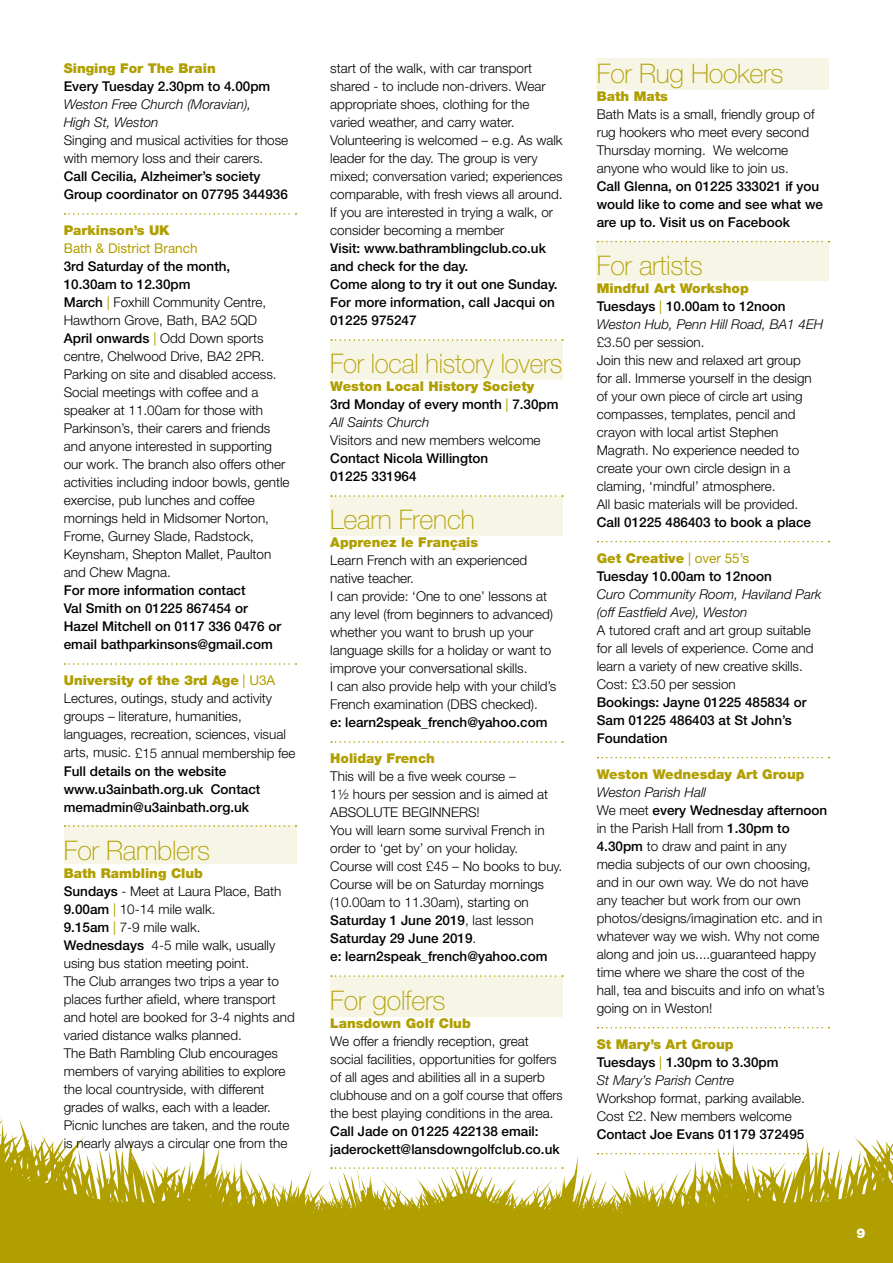
<style>
.page{position:relative;width:893px;height:1263px;background:#fff}
.page>*{position:absolute;margin:0;border:0;box-sizing:border-box;transform-origin:0 0}
.t1{font:100 27px "Helvetica Neue LT Std";letter-spacing:-.01em;color:#b19f00}
.t2{font:100 27px "Helvetica Neue LT Std";letter-spacing:-.01em;color:#b19f00;scale:.96 1}
.t3{font:300 13.5px/18px "Helvetica Neue LT Std";color:#000}
.t4{font:500 13.5px/18px "Helvetica Neue LT Std";color:#000}
.t5{font:italic 300 13.5px/18px "Helvetica Neue LT Std";color:#000}
.t6{font:900 13.5px "Helvetica Neue LT Std";color:#b19f00}
.t7{font:13.5px "Helvetica Neue LT Std";color:#b19f00}
.t8{font:900 13.5px "Helvetica Neue LT Std";color:#fff}
.s1{font-weight:500}
.s2{font-weight:400;color:#b19f00}
.s3{font-weight:900;color:#b19f00}
.s4{font-weight:300;font-style:italic}
.s5{font-weight:900;font-style:normal;color:#b19f00}
.s6{font-weight:500;font-style:normal}
.s7{font-weight:400;font-style:normal;color:#b19f00}
.s8{font-style:italic}
</style>
<div class="page">
<div style="left:597px;top:58px;width:232px;height:31px;background:#f7f5e6"></div>
<div style="left:64px;top:825px;width:232px;height:39px;background:#f7f5e6"></div>
<div style="left:330px;top:976px;width:233px;height:40px;background:#f7f5e6"></div>
<div style="left:330px;top:496px;width:233px;height:40px;background:#f7f5e6"></div>
<div style="left:330px;top:340px;width:233px;height:40px;background:#f7f5e6"></div>
<div style="left:597px;top:241px;width:232px;height:40px;background:#f7f5e6"></div>
<svg style="left:704px;top:1137px;width:189px;height:126px;fill:#b19f00"></svg>
<svg style="left:0;top:1115px;width:704px;height:148px"></svg>
<svg style="left:65px;top:213px;width:231px;height:2px"></svg>
<svg style="left:65px;top:663px;width:231px;height:2px"></svg>
<svg style="left:65px;top:825px;width:231px;height:2px"></svg>
<svg style="left:331px;top:339px;width:232px;height:2px"></svg>
<svg style="left:331px;top:495px;width:232px;height:2px"></svg>
<svg style="left:331px;top:741px;width:232px;height:2px"></svg>
<svg style="left:331px;top:975px;width:232px;height:2px"></svg>
<svg style="left:331px;top:1167px;width:232px;height:2px"></svg>
<svg style="left:597px;top:241px;width:232px;height:1px"></svg>
<svg style="left:597px;top:541px;width:232px;height:1px"></svg>
<svg style="left:597px;top:757px;width:232px;height:1px"></svg>
<svg style="left:597px;top:1027px;width:232px;height:1px"></svg>
<svg style="left:597px;top:1153px;width:232px;height:1px"></svg>
<p class="t6" style="left:64px;top:61px;width:154px">Singing For The Brain</p>
<p class="t4" style="left:64px;top:77px;width:208px">Every Tuesday 2.30pm to 4.00pm</p>
<p class="t5" style="left:64px;top:95px;width:189px">Weston Free Church (Moravian),<br>High St, Weston</p>
<p class="t3" style="left:64px;top:131px;width:226px">Singing and musical activities for those with memory loss and their carers.</p>
<p class="t4" style="left:64px;top:167px;width:226px">Call Cecilia, Alzheimer’s society<br>Group coordinator on 07795 344936</p>
<p class="t6" style="left:64px;top:223px;width:108px">Parkinson’s UK</p>
<p class="t7" style="left:64px;top:241px;width:135px">Bath &amp; District Branch</p>
<p class="t3" style="left:64px;top:257px;width:227px"><span class="s1">3rd Saturday of the month,<br>10.30am to 12.30pm<br>March</span> <span class="s2">|</span> Foxhill Community Centre,<br>Hawthorn Grove, Bath, BA2 5QD<br><span class="s1">April onwards</span> <span class="s2">|</span> Odd Down sports centre, Chelwood Drive, BA2 2PR.<br>Parking on site and disabled access.<br>Social meetings with coffee and a speaker at 11.00am for those with<br>Parkinson’s, their carers and friends and anyone interested in supporting our work. The branch also offers other activities including indoor bowls, gentle exercise, pub lunches and coffee mornings held in Midsomer Norton,<br>Frome, Gurney Slade, Radstock,<br>Keynsham, Shepton Mallet, Paulton and Chew Magna.</p>
<p class="t4" style="left:64px;top:581px;width:219px">For more information contact<br>Val Smith on 01225 867454 or<br>Hazel Mitchell on 0117 336 0476 or email bathparkinsons@gmail.com</p>
<p class="t3" style="left:64px;top:671px;width:233px"><span class="s3">University of the 3rd Age</span> <span class="s2">| U3A </span>Lectures, outings, study and activity groups – literature, humanities, languages, recreation, sciences, visual arts, music. £15 annual membership fee</p>
<p class="t4" style="left:64px;top:761px;width:198px">Full details on the website www.u3ainbath.org.uk Contact memadmin@u3ainbath.org.uk</p>
<h1 class="t1" style="left:64px;top:834px;width:148px">For Ramblers</h1>
<p class="t3" style="left:64px;top:863px;width:233px"><span class="s3">Bath Rambling Club<br></span><span class="s1">Sundays</span> - Meet at Laura Place, Bath <span class="s1">9.00am</span> <span class="s2">|</span> 10-14 mile walk.<br><span class="s1">9.15am</span> <span class="s2">|</span> 7-9 mile walk.<br><span class="s1">Wednesdays</span> 4-5 mile walk, usually using bus station meeting point.<br>The Club arranges two trips a year to places further afield, where transport and hotel are booked for 3-4 nights and varied distance walks planned.<br>The Bath Rambling Club encourages members of varying abilities to explore the local countryside, with different grades of walks, each with a leader.<br>Picnic lunches are taken, and the route is nearly always a circular one from the</p>
<p class="t3" style="left:330px;top:59px;width:234px">start of the walk, with car transport shared - to include non-drivers. Wear appropriate shoes, clothing for the varied weather, and carry water.<br>Volunteering is welcomed – e.g. As walk leader for the day. The group is very mixed; conversation varied; experiences comparable, with fresh views all around.<br>If you are interested in trying a walk, or consider becoming a member</p>
<p class="t4" style="left:330px;top:239px;width:229px">Visit: www.bathramblingclub.co.uk and check for the day.<br>Come along to try it out one Sunday.<br>For more information, call Jacqui on<br>01225 975247</p>
<h1 class="t2" style="left:330px;top:348px;width:243px">For local history lovers</h1>
<p class="t4" style="left:330px;top:377px;width:230px"><span class="s3">Weston Local History Society<br></span>3rd Monday of every month <span class="s2">|</span> 7.30pm<br><span class="s4">All Saints Church</span></p>
<p class="t3" style="left:330px;top:431px;width:212px">Visitors and new members welcome</p>
<p class="t4" style="left:330px;top:449px;width:160px">Contact Nicola Willington<br>01225 331964</p>
<h1 class="t1" style="left:330px;top:504px;width:146px">Learn French</h1>
<p class="t6" style="left:330px;top:535px;width:150px">Apprenez le Français</p>
<p class="t3" style="left:330px;top:551px;width:228px">Learn French with an experienced native teacher.<br>I can provide: ‘One to one’ lessons at any level (from beginners to advanced) whether you want to brush up your language skills for a holiday or want to improve your conversational skills.<br>I can also provide help with your child’s French examination (DBS checked).</p>
<p class="t4" style="left:330px;top:713px;width:219px">e: learn2speak_french@yahoo.com</p>
<p class="t6" style="left:330px;top:751px;width:106px">Holiday French</p>
<p class="t3" style="left:330px;top:767px;width:234px">This will be a five week course –<br>1½ hours per session and is aimed at<br>ABSOLUTE BEGINNERS!<br>You will learn some survival French in order to ‘get by’ on your holiday.<br>Course will cost £45 – No books to buy.<br>Course will be on Saturday mornings (10.00am to 11.30am), starting on<br><span class="s1">Saturday 1 June 2019</span>, last lesson<br><span class="s1">Saturday 29 June 2019</span>.<br><span class="s1">e: learn2speak_french@yahoo.com</span></p>
<h1 class="t1" style="left:330px;top:984px;width:117px">For golfers</h1>
<p class="t6" style="left:330px;top:1015px;width:142px">Lansdown Golf Club</p>
<p class="t3" style="left:330px;top:1031px;width:234px">We offer a friendly reception, great social facilities, opportunities for golfers of all ages and abilities all in a superb clubhouse and on a golf course that offers the best playing conditions in the area.</p>
<p class="t4" style="left:330px;top:1121px;width:231px">Call Jade on 01225 422138 email: jaderockett@lansdowngolfclub.co.uk</p>
<h1 class="t1" style="left:597px;top:58px;width:188px">For Rug Hookers</h1>
<p class="t6" style="left:597px;top:88px;width:73px">Bath Mats</p>
<p class="t3" style="left:597px;top:105px;width:219px">Bath Mats is a small, friendly group of rug hookers who meet every second Thursday morning. We welcome anyone who would like to join us.</p>
<p class="t4" style="left:597px;top:177px;width:228px">Call Glenna, on 01225 333021 if you would like to come and see what we are up to. Visit us on Facebook</p>
<h1 class="t1" style="left:597px;top:250px;width:108px">For artists</h1>
<p class="t5" style="left:597px;top:279px;width:228px"><span class="s5">Mindful Art Workshop<br></span><span class="s6">Tuesdays</span> <span class="s7">|</span> <span class="s6">10.00am to 12noon<br></span>Weston Hub, Penn Hill Road, BA1 4EH</p>
<p class="t3" style="left:597px;top:333px;width:217px">£3.50 per session.<br>Join this new and relaxed art group for all. Immerse yourself in the design of your own piece of circle art using compasses, templates, pencil and crayon with local artist Stephen Magrath. No experience needed to create your own circle design in a claming, ‘mindful’ atmosphere.<br>All basic materials will be provided.</p>
<p class="t4" style="left:597px;top:513px;width:216px">Call 01225 486403 to book a place</p>
<p class="t4" style="left:597px;top:549px;width:177px"><span class="s3">Get Creative</span> <span class="s2">| over 55’s<br></span>Tuesday 10.00am to 12noon</p>
<p class="t5" style="left:597px;top:585px;width:226px">Curo Community Room, Haviland Park (off Eastfield Ave), Weston</p>
<p class="t3" style="left:597px;top:621px;width:218px">A tutored craft and art group suitable for all levels of experience. Come and learn a variety of new creative skills.<br>Cost: £3.50 per session</p>
<p class="t4" style="left:597px;top:693px;width:211px">Bookings: Jayne 01225 485834 or<br>Sam 01225 486403 at St John’s<br>Foundation</p>
<p class="t6" style="left:597px;top:766px;width:209px">Weston Wednesday Art Group</p>
<p class="t3" style="left:597px;top:783px;width:232px"><span class="s8">Weston Parish Hall<br></span>We meet <span class="s1">every Wednesday afternoon </span>in the Parish Hall from <span class="s1">1.30pm to<br>4.30pm</span> to draw and paint in any<br>media subjects of our own choosing, and in our own way. We do not have any teacher but work from our own photos/designs/imagination etc. and in whatever way we wish. Why not come along and join us....guaranteed happy time where we share the cost of the hall, tea and biscuits and info on what’s going on in Weston!</p>
<p class="t4" style="left:597px;top:1035px;width:183px"><span class="s3">St Mary’s Art Group<br></span>Tuesdays <span class="s2">|</span> 1.30pm to 3.30pm<br><span class="s4">St Mary’s Parish Centre</span></p>
<p class="t3" style="left:597px;top:1089px;width:210px">Workshop format, parking available.<br>Cost £2. New members welcome</p>
<p class="t4" style="left:597px;top:1125px;width:209px">Contact Joe Evans 01179 372495</p>
<p class="t8" style="left:857px;top:1225px;width:11px">9</p>
</div>
